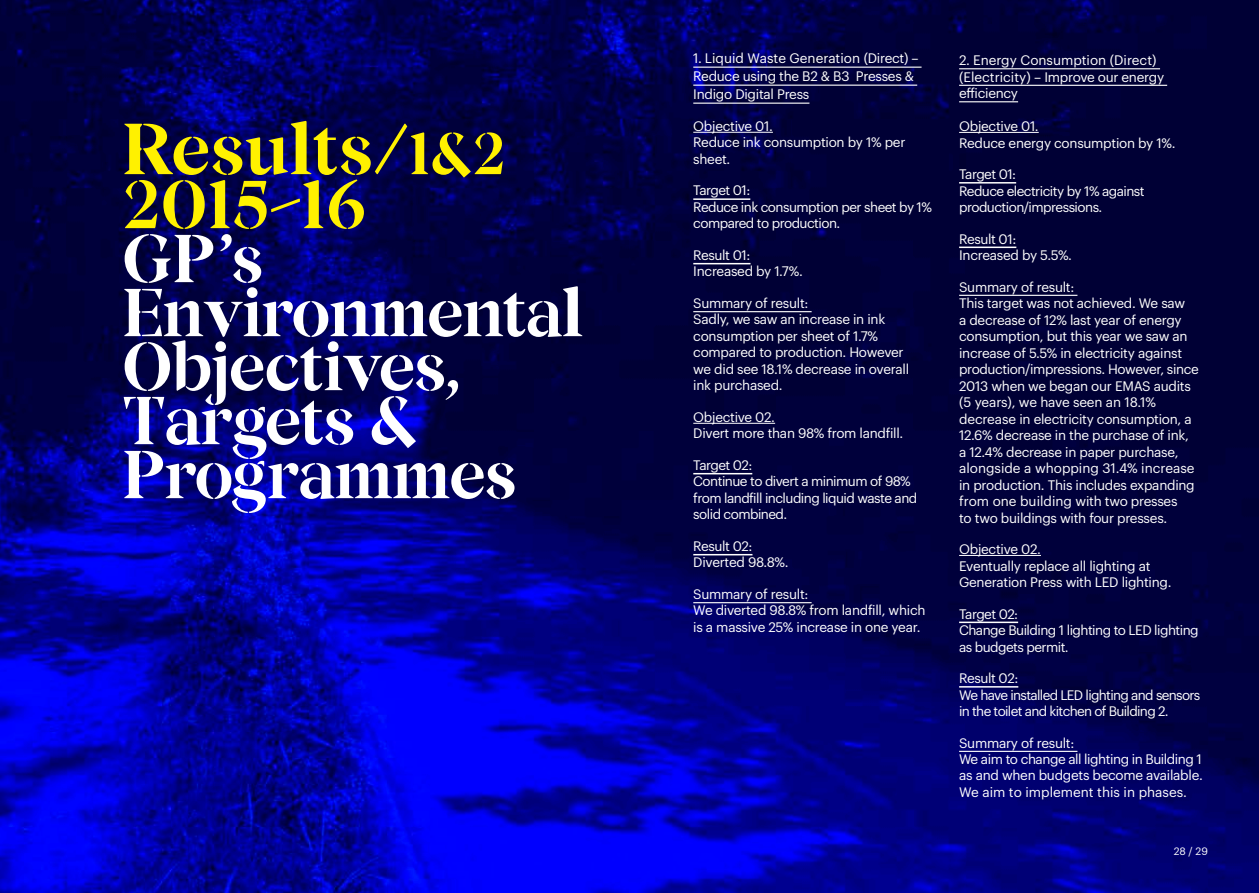
<style>
.page{position:relative;width:1259px;height:893px;background:#fff}
.page>*{position:absolute;margin:0;border:0;box-sizing:border-box;transform-origin:0 0}
.t1{font:72px "Poynings Demi Bold Stencil";color:#fff100}
.t2{font:67.5px/54px "Poynings Demi Bold Stencil";letter-spacing:-.02em;color:#fff}
.t3{font:67.5px "Poynings Demi Bold Stencil";color:#fff100}
.t4{font:13.5px/16.5px "Graphik";letter-spacing:-.02em;color:#fff}
.t5{font:13.5px/16.5px "Graphik";letter-spacing:-.04em;color:#fff}
.t6{font:13.5px/16.5px "Graphik";letter-spacing:-.05em;color:#fff}
.t7{font:13.5px/16.5px "Graphik";color:#fff}
.t8{font:10.5px "Graphik";color:#fff}
.s1{font-size:58.5px}
</style>
<div class="page">
<img style="left:0;top:0;width:1259px;height:893px">
<hr style="left:693px;top:67px;width:228px;height:1px;background:#fff">
<hr style="left:693px;top:85px;width:224px;height:1px;background:#fff">
<hr style="left:693px;top:103px;width:116px;height:1px;background:#fff">
<hr style="left:693px;top:132px;width:80px;height:1px;background:#fff">
<hr style="left:693px;top:198px;width:57px;height:2px;background:#fff">
<hr style="left:693px;top:263px;width:57px;height:1px;background:#fff">
<hr style="left:693px;top:311px;width:118px;height:1px;background:#fff">
<hr style="left:693px;top:423px;width:82px;height:1px;background:#fff">
<hr style="left:693px;top:473px;width:59px;height:1px;background:#fff">
<hr style="left:693px;top:554px;width:59px;height:1px;background:#fff">
<hr style="left:693px;top:602px;width:118px;height:1px;background:#fff">
<hr style="left:959px;top:68px;width:201px;height:1px;background:#fff">
<hr style="left:959px;top:85px;width:208px;height:1px;background:#fff">
<hr style="left:959px;top:101px;width:59px;height:1px;background:#fff">
<hr style="left:959px;top:132px;width:79px;height:1px;background:#fff">
<hr style="left:959px;top:182px;width:57px;height:2px;background:#fff">
<hr style="left:959px;top:247px;width:57px;height:1px;background:#fff">
<hr style="left:959px;top:295px;width:118px;height:1px;background:#fff">
<hr style="left:959px;top:555px;width:82px;height:1px;background:#fff">
<hr style="left:959px;top:622px;width:59px;height:1px;background:#fff">
<hr style="left:959px;top:686px;width:59px;height:2px;background:#fff">
<hr style="left:959px;top:751px;width:118px;height:1px;background:#fff">
<h1 class="t1" style="left:122px;top:108px;width:384px">Results/<span class="s1">1&amp;2</span></h1>
<h2 class="t3" style="left:122px;top:166px;width:246px">2015-16</h2>
<h2 class="t2" style="left:122px;top:232px;width:462px">GP’s<br>Environmental<br>Objectives,<br>Targets &amp;<br>Programmes</h2>
<p class="t4" style="left:693px;top:48px;width:227px;line-height:18px">1. Liquid Waste Generation (Direct) –<br>Reduce using the B2 &amp; B3 Presses &amp;<br>Indigo Digital Press</p>
<p class="t4" style="left:693px;top:117px;width:214px">Objective 01.<br>Reduce ink consumption by 1% per sheet.</p>
<p class="t5" style="left:693px;top:181px;width:240px">Target 01:<br>Reduce ink consumption per sheet by 1% compared to production.</p>
<p class="t4" style="left:693px;top:246px;width:111px">Result 01:<br>Increased by 1.7%.</p>
<p class="t4" style="left:693px;top:294px;width:217px">Summary of result:<br>Sadly, we saw an increase in ink consumption per sheet of 1.7% compared to production. However we did see 18.1% decrease in overall ink purchased.</p>
<p class="t4" style="left:693px;top:408px;width:212px">Objective 02.<br>Divert more than 98% from landfill.</p>
<p class="t5" style="left:693px;top:456px;width:225px">Target 02:<br>Continue to divert a minimum of 98% from landfill including liquid waste and solid combined.</p>
<p class="t4" style="left:693px;top:537px;width:97px">Result 02:<br>Diverted 98.8%.</p>
<p class="t4" style="left:693px;top:585px;width:234px">Summary of result:<br>We diverted 98.8% from landfill, which is a massive 25% increase in one year.</p>
<p class="t7" style="left:959px;top:51px;width:206px">2. Energy Consumption (Direct) (Electricity) – Improve our energy efficiency</p>
<p class="t4" style="left:959px;top:117px;width:218px">Objective 01.<br>Reduce energy consumption by 1%.</p>
<p class="t5" style="left:959px;top:165px;width:187px">Target 01:<br>Reduce electricity by 1% against production/impressions.</p>
<p class="t4" style="left:959px;top:229px;width:114px">Result 01:<br>Increased by 5.5%.</p>
<p class="t4" style="left:959px;top:277px;width:241px">Summary of result:<br>This target was not achieved. We saw<br>a decrease of 12% last year of energy consumption, but this year we saw an increase of 5.5% in electricity against production/impressions. However, since 2013 when we began our EMAS audits (5 years), we have seen an 18.1% decrease in electricity consumption, a 12.6% decrease in the purchase of ink, a 12.4% decrease in paper purchase, alongside a whopping 31.4% increase in production. This includes expanding from one building with two presses<br>to two buildings with four presses.</p>
<p class="t4" style="left:959px;top:540px;width:214px">Objective 02.<br>Eventually replace all lighting at<br>Generation Press with LED lighting.</p>
<p class="t5" style="left:959px;top:604px;width:241px">Target 02:<br>Change Building 1 lighting to LED lighting as budgets permit.</p>
<p class="t6" style="left:959px;top:669px;width:243px">Result 02:<br>We have installed LED lighting and sensors in the toilet and kitchen of Building 2.</p>
<p class="t4" style="left:959px;top:733px;width:245px">Summary of result:<br>We aim to change all lighting in Building 1 as and when budgets become available.<br>We aim to implement this in phases.</p>
<p class="t8" style="left:1173px;top:843px;width:36px">28 / 29</p>
</div>
